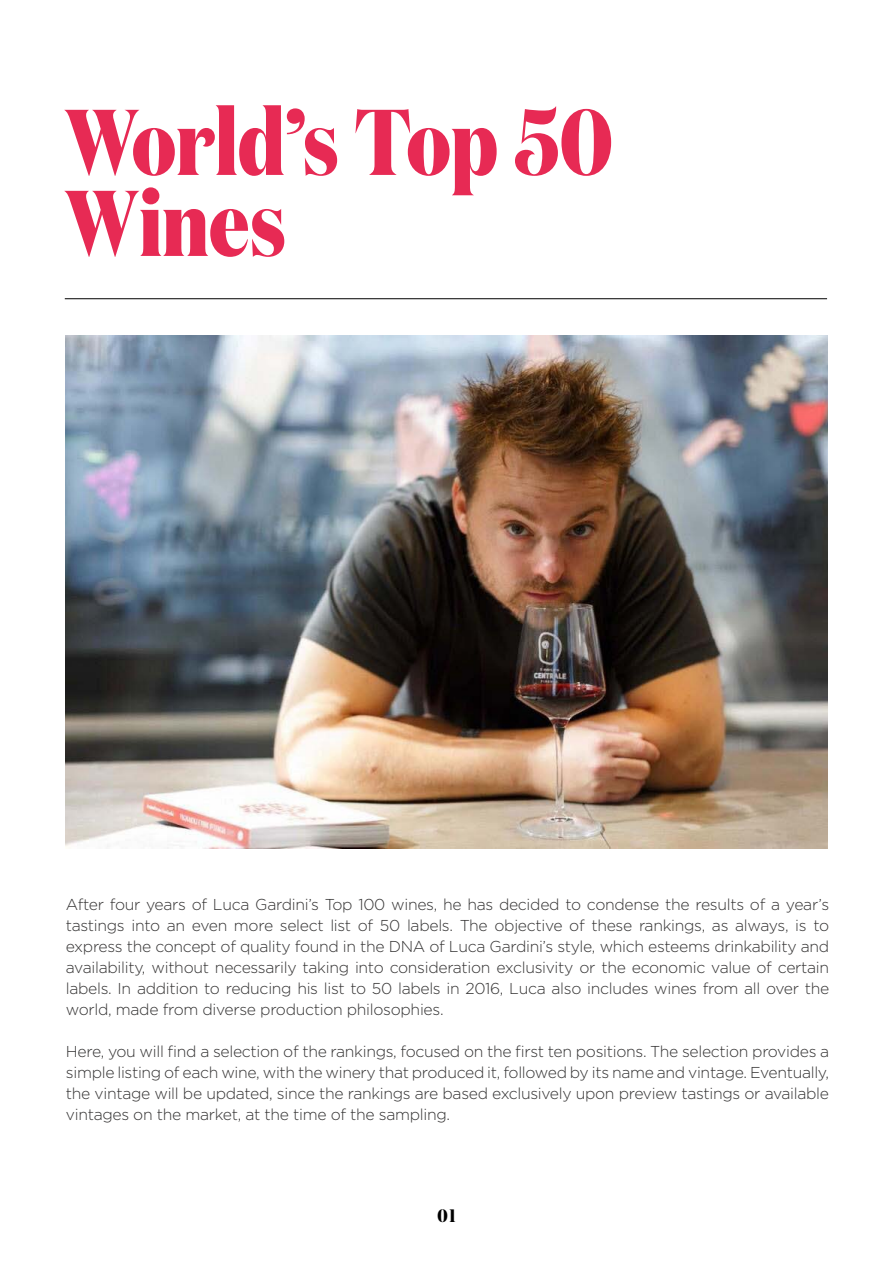
<style>
.page{position:relative;width:893px;height:1263px;background:#fff}
.page>*{position:absolute;margin:0;border:0;box-sizing:border-box;transform-origin:0 0}
.t1{font:700 93px/81px "Domaine Disp Cond";color:#e72a54}
.t2{font:700 18px "Domaine Disp Cond";color:#000}
.t3{font:300 15.75px/21px "Gotham";letter-spacing:-.02em;color:#333232;text-align:justify}
</style>
<div class="page">
<hr style="left:65px;top:298px;width:762px;height:1px;background:#000">
<img style="left:66px;top:336px;width:761px;height:512px">
<h1 class="t1" style="left:65px;top:102px;width:550px">World’s Top 50<br>Wines</h1>
<p class="t3" style="left:66px;top:893px;width:765px">After four years of Luca Gardini’s Top 100 wines, he has decided to condense the results of a year’s tastings into an even more select list of 50 labels. The objective of these rankings, as always, is to express the concept of quality found in the DNA of Luca Gardini’s style, which esteems drinkability and availability, without necessarily taking into consideration exclusivity or the economic value of certain labels. In addition to reducing his list to 50 labels in 2016, Luca also includes wines from all over the world, made from diverse production philosophies.</p>
<p class="t3" style="left:66px;top:1040px;width:765px">Here, you will find a selection of the rankings, focused on the first ten positions. The selection provides a simple listing of each wine, with the winery that produced it, followed by its name and vintage. Eventually, the vintage will be updated, since the rankings are based exclusively upon preview tastings or available vintages on the market, at the time of the sampling.</p>
<p class="t2" style="left:437px;top:1204px;width:20px">01</p>
</div>
